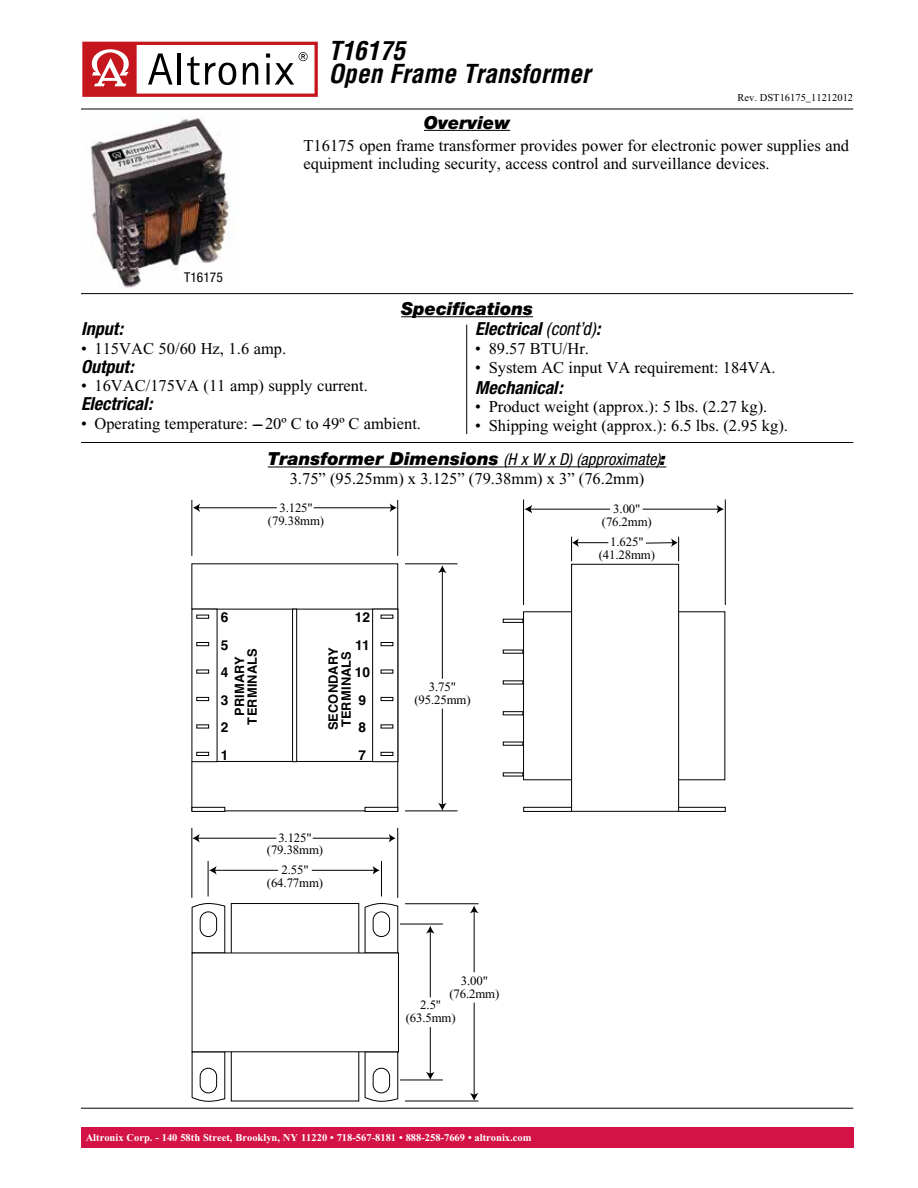
<style>
.page{position:relative;width:918px;height:1188px;background:#fff}
.page>*{position:absolute;margin:0;border:0;box-sizing:border-box;transform-origin:0 0}
.t1{font:italic 700 condensed 25.5px/22.5px "Helvetica";color:#000}
.t2{font:italic 900 18px "Helvetica Neue";color:#000}
.t3{font:italic 700 condensed 18px "Helvetica Neue";color:#000}
.t4{font:16.5px/18.8px "Times New Roman";color:#000}
.t5{font:700 13.65px/27.5px "Helvetica";color:#000;text-align:justify}
.t6{font:condensed 13.5px "Helvetica Neue";color:#000}
.t7{font:12.75px/12.8px "Times New Roman";letter-spacing:-.01em;color:#000;text-align:center}
.t8{font:700 12.75px/12.8px "Helvetica";letter-spacing:.015em;color:#000;text-align:center}
.t9{font:700 10.5px "Times New Roman";color:#fff}
.t10{font:10.5px "Times New Roman";color:#000}
.s1{font-weight:400}
.s2{font-weight:400;font-stretch:condensed;font-size:16.5px}
</style>
<div class="page">
<img style="left:90px;top:116px;width:140px;height:173px">
<div style="left:81px;top:1127px;width:772px;height:21px;background:#d31245"></div>
<svg style="left:82px;top:42px;width:236px;height:55px"></svg>
<hr style="left:424px;top:130px;width:86px;height:1px;background:#000">
<hr style="left:81px;top:109px;width:772px;height:1px;background:#000">
<hr style="left:401px;top:316px;width:132px;height:1px;background:#000">
<hr style="left:81px;top:293px;width:772px;height:1px;background:#000">
<hr style="left:268px;top:467px;width:236px;height:1px;background:#000">
<hr style="left:504px;top:466px;width:156px;height:1px;background:#000">
<hr style="left:81px;top:442px;width:772px;height:1px;background:#000">
<hr style="left:466px;top:325px;width:1px;height:109px;background:#000">
<hr style="left:523px;top:500px;width:1px;height:105px;background:#000">
<hr style="left:725px;top:500px;width:1px;height:105px;background:#000">
<hr style="left:198px;top:507px;width:79px;height:1px;background:#000">
<svg style="left:193px;top:503px;width:7px;height:9px"></svg>
<hr style="left:314px;top:507px;width:78px;height:1px;background:#000">
<svg style="left:390px;top:503px;width:7px;height:9px"></svg>
<hr style="left:577px;top:542px;width:31px;height:1px;background:#000">
<svg style="left:571px;top:537px;width:8px;height:24px"></svg>
<hr style="left:646px;top:542px;width:27px;height:2px;background:#000">
<svg style="left:671px;top:537px;width:8px;height:24px"></svg>
<hr style="left:530px;top:509px;width:80px;height:1px;background:#000">
<svg style="left:524px;top:505px;width:8px;height:8px"></svg>
<hr style="left:643px;top:509px;width:76px;height:1px;background:#000">
<svg style="left:717px;top:505px;width:7px;height:8px"></svg>
<hr style="left:191px;top:500px;width:1px;height:56px;background:#000">
<hr style="left:397px;top:500px;width:1px;height:56px;background:#000">
<div style="left:676px;top:807px;width:50px;height:5px;border:1px solid #000"></div>
<svg style="left:191px;top:563px;width:489px;height:539px"></svg>
<div style="left:192px;top:953px;width:207px;height:99px;background:#fff"></div>
<hr style="left:81px;top:1108px;width:772px;height:1px;background:#000">
<h1 class="t1" style="left:328px;top:39px;width:263px">T16175<br>Open Frame Transformer</h1>
<p class="t2" style="left:424px;top:111px;width:88px">Overview</p>
<p class="t10" style="left:737px;top:91px;width:117px">Rev. DST16175_11212012</p>
<p class="t6" style="left:184px;top:269px;width:40px">T16175</p>
<p class="t4" style="left:303px;top:136px;width:547px">T16175 open frame transformer provides power for electronic power supplies and equipment including security, access control and surveillance devices.</p>
<p class="t2" style="left:401px;top:298px;width:134px">Specifications</p>
<p class="t3" style="left:81px;top:318px;width:44px">Input:</p>
<p class="t4" style="left:81px;top:339px;width:207px">• 115VAC 50/60 Hz, 1.6 amp.</p>
<p class="t3" style="left:81px;top:355px;width:54px">Output:</p>
<p class="t4" style="left:81px;top:377px;width:288px">• 16VAC/175VA (11 amp) supply current.</p>
<p class="t3" style="left:81px;top:393px;width:73px">Electrical:</p>
<p class="t4" style="left:81px;top:414px;width:342px">• Operating temperature: ---20º C to 49º C ambient.</p>
<p class="t3" style="left:475px;top:318px;width:127px">Electrical <span class="s1">(cont’d)</span>:</p>
<p class="t4" style="left:475px;top:339px;width:115px">• 89.57 BTU/Hr.</p>
<p class="t4" style="left:475px;top:358px;width:302px">• System AC input VA requirement: 184VA.</p>
<p class="t3" style="left:475px;top:376px;width:89px">Mechanical:</p>
<p class="t4" style="left:475px;top:398px;width:294px">• Product weight (approx.): 5 lbs. (2.27 kg).</p>
<p class="t4" style="left:475px;top:416px;width:314px">• Shipping weight (approx.): 6.5 lbs. (2.95 kg).</p>
<p class="t2" style="left:268px;top:448px;width:400px">Transformer Dimensions <span class="s2">(H x W x D) (approximate)</span>:</p>
<p class="t4" style="left:290px;top:469px;width:356px">3.75” (95.25mm) x 3.125” (79.38mm) x 3” (76.2mm)</p>
<p class="t7" style="left:268px;top:501px;width:58px">3.125" (79.38mm)</p>
<p class="t5" style="left:221px;top:603px;width:9px">6<br>5<br>4<br>3<br>2<br>1</p>
<p class="t5" style="left:355px;top:603px;width:17px;text-align:left">12<br>11<br>10<br>9<br>8<br>7</p>
<p class="t8" style="left:233px;top:725px;width:78px;rotate:-90deg">PRIMARY<br>TERMINALS</p>
<p class="t8" style="left:326px;top:730px;width:84px;text-align:left;rotate:-90deg">SECONDARY<br>TERMINALS</p>
<p class="t7" style="left:267px;top:831px;width:58px">3.125" (79.38mm)</p>
<p class="t7" style="left:267px;top:863px;width:58px">2.55" (64.77mm)</p>
<p class="t7" style="left:414px;top:680px;width:58px">3.75" (95.25mm)</p>
<p class="t7" style="left:449px;top:974px;width:51px">3.00" (76.2mm)</p>
<p class="t7" style="left:406px;top:999px;width:51px">2.5" (63.5mm)</p>
<p class="t9" style="left:86px;top:1132px;width:447px">Altronix Corp. - 140 58th Street, Brooklyn, NY 11220 • 718-567-8181 • 888-258-7669 • altronix.com</p>
<p class="t7" style="left:602px;top:503px;width:51px">3.00" (76.2mm)</p>
<p class="t7" style="left:599px;top:535px;width:58px">1.625" (41.28mm)</p>
</div>
